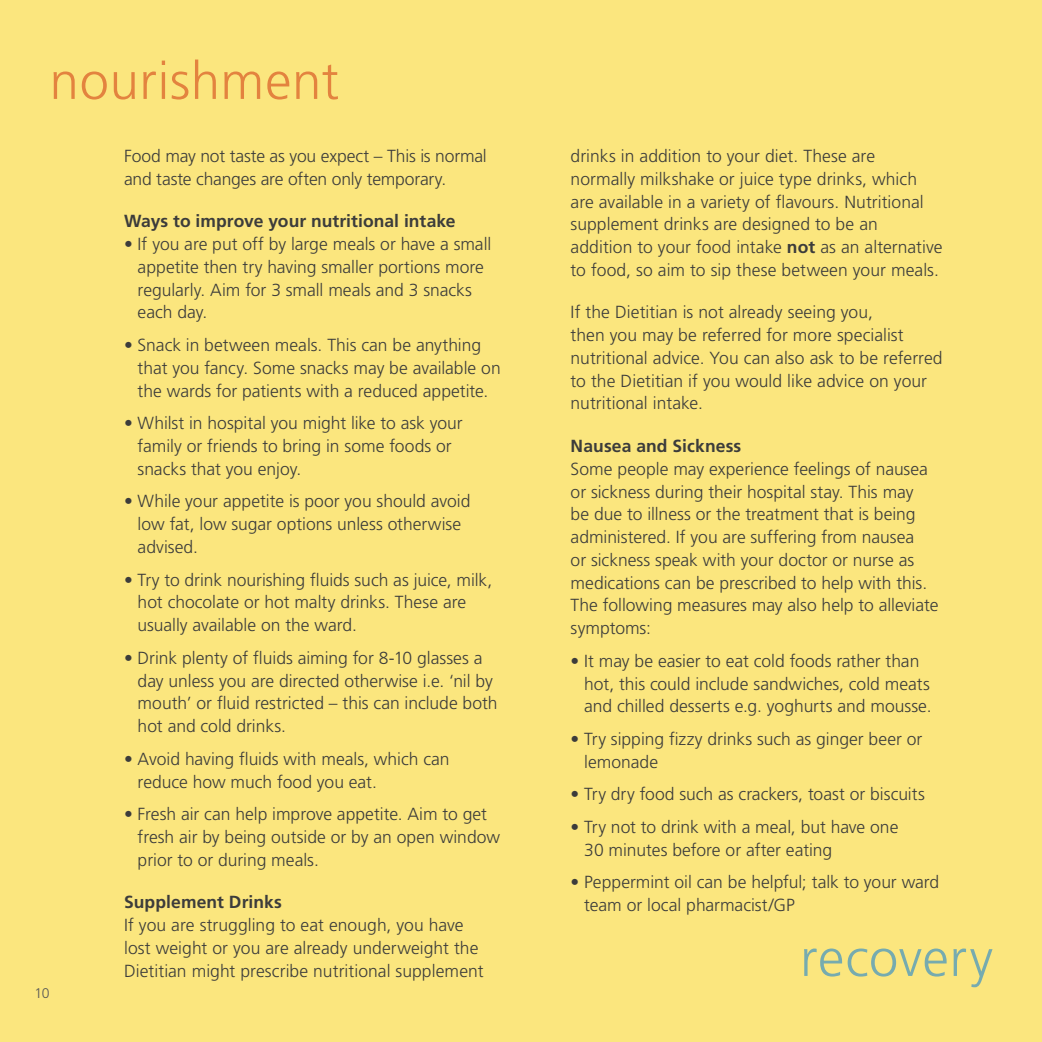
<style>
.page{position:relative;width:1042px;height:1042px;background:#fbe67e}
.page>*{position:absolute;margin:0;border:0;box-sizing:border-box;transform-origin:0 0}
.t1{font:300 52.5px "Frutiger LT Std";letter-spacing:.015em;color:#e3833f}
.t2{font:300 52.5px "Frutiger LT Std";letter-spacing:.01em;color:#76abaf}
.t3{font:300 17.5px/22.8px "Frutiger LT Std";color:#3c3c3b}
.t4{font:700 17.5px "Frutiger LT Std";letter-spacing:.005em;color:#3c3c3b}
.t5{font:300 14px "Frutiger LT Std";color:#575756}
.s1{font-weight:700}
</style>
<div class="page">
<h1 class="t1" style="left:50px;top:51px;width:291px">nourishment</h1>
<p class="t5" style="left:34px;top:985px;width:17px">10</p>
<p class="t3" style="left:124px;top:145px;width:364px">Food may not taste as you expect – This is normal and taste changes are often only temporary.</p>
<p class="t4" style="left:124px;top:211px;width:333px">Ways to improve your nutritional intake</p>
<p class="t3" style="left:138px;top:233px;width:355px;text-indent:-14px">• If you are put off by large meals or have a small appetite then try having smaller portions more regularly. Aim for 3 small meals and 3 snacks each day.</p>
<p class="t3" style="left:138px;top:334px;width:364px;text-indent:-14px">• Snack in between meals. This can be anything that you fancy. Some snacks may be available on the wards for patients with a reduced appetite.</p>
<p class="t3" style="left:138px;top:412px;width:326px;text-indent:-14px">• Whilst in hospital you might like to ask your family or friends to bring in some foods or snacks that you enjoy.</p>
<p class="t3" style="left:138px;top:490px;width:334px;text-indent:-14px">• While your appetite is poor you should avoid low fat, low sugar options unless otherwise advised.</p>
<p class="t3" style="left:138px;top:568px;width:356px;text-indent:-14px">• Try to drink nourishing fluids such as juice, milk, hot chocolate or hot malty drinks. These are usually available on the ward.</p>
<p class="t3" style="left:138px;top:646px;width:361px;text-indent:-14px">• Drink plenty of fluids aiming for 8-10 glasses a day unless you are directed otherwise i.e. ‘nil by mouth’ or fluid restricted – this can include both hot and cold drinks.</p>
<p class="t3" style="left:138px;top:747px;width:313px;text-indent:-14px">• Avoid having fluids with meals, which can reduce how much food you eat.</p>
<p class="t3" style="left:138px;top:803px;width:364px;text-indent:-14px">• Fresh air can help improve appetite. Aim to get fresh air by being outside or by an open window prior to or during meals.</p>
<p class="t4" style="left:124px;top:892px;width:159px">Supplement Drinks</p>
<p class="t3" style="left:124px;top:914px;width:361px">If you are struggling to eat enough, you have lost weight or you are already underweight the<br>Dietitian might prescribe nutritional supplement</p>
<p class="t3" style="left:570px;top:145px;width:373px">drinks in addition to your diet. These are normally milkshake or juice type drinks, which are available in a variety of flavours. Nutritional supplement drinks are designed to be an addition to your food intake <span class="s1">not</span> as an alternative to food, so aim to sip these between your meals.</p>
<p class="t3" style="left:570px;top:301px;width:373px">If the Dietitian is not already seeing you,<br>then you may be referred for more specialist nutritional advice. You can also ask to be referred to the Dietitian if you would like advice on your nutritional intake.</p>
<p class="t4" style="left:570px;top:436px;width:172px">Nausea and Sickness</p>
<p class="t3" style="left:570px;top:457px;width:369px">Some people may experience feelings of nausea or sickness during their hospital stay. This may<br>be due to illness or the treatment that is being administered. If you are suffering from nausea<br>or sickness speak with your doctor or nurse as medications can be prescribed to help with this.<br>The following measures may also help to alleviate symptoms:</p>
<p class="t3" style="left:584px;top:649px;width:349px;text-indent:-14px">• It may be easier to eat cold foods rather than hot, this could include sandwiches, cold meats and chilled desserts e.g. yoghurts and mousse.</p>
<p class="t3" style="left:584px;top:728px;width:340px;text-indent:-14px">• Try sipping fizzy drinks such as ginger beer or lemonade</p>
<p class="t3" style="left:570px;top:783px;width:356px">• Try dry food such as crackers, toast or biscuits</p>
<p class="t3" style="left:584px;top:816px;width:316px;text-indent:-14px">• Try not to drink with a meal, but have one<br>30 minutes before or after eating</p>
<p class="t3" style="left:584px;top:871px;width:357px;text-indent:-14px">• Peppermint oil can be helpful; talk to your ward team or local pharmacist/GP</p>
<h1 class="t2" style="left:800px;top:928px;width:194px">recovery</h1>
</div>
